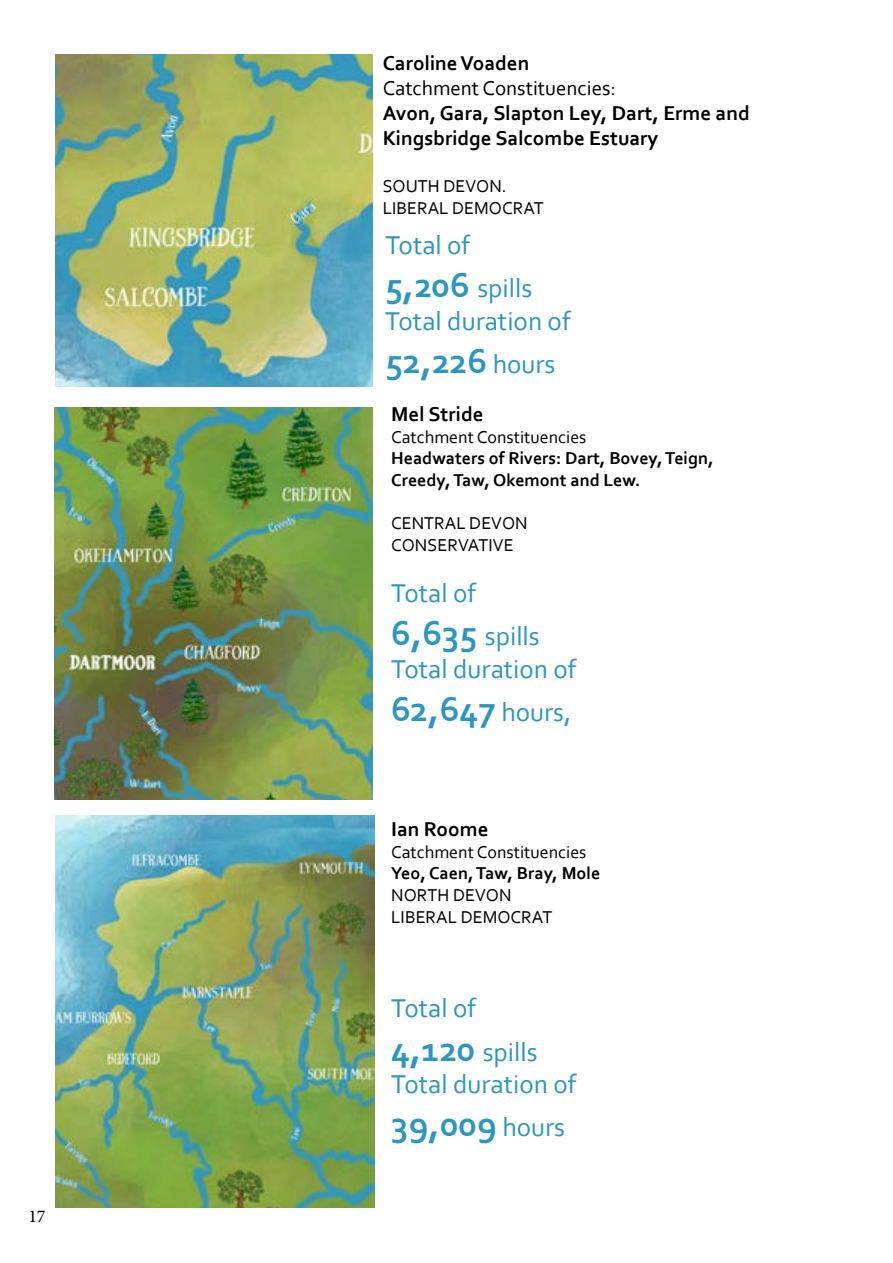
<style>
.page{position:relative;width:893px;height:1263px;background:#fff}
.page>*{position:absolute;margin:0;border:0;box-sizing:border-box;transform-origin:0 0}
.t1{font:700 36px "Corbel";color:#2b96c1}
.t2{font:27px/43.2px "Corbel";color:#2b96c1}
.t3{font:700 21px/25.2px "Corbel";color:#000}
.t4{font:21px "Corbel";color:#000}
.t5{font:18px/21.6px "Corbel";color:#000}
.t6{font:700 18px/21.6px "Corbel";color:#000}
.t7{font:18px "Minion Pro";color:#000}
.s1{font-weight:700;font-size:36px}
.s2{font-weight:400;font-size:27px}
</style>
<div class="page">
<img style="left:55px;top:54px;width:318px;height:333px">
<img style="left:54px;top:408px;width:319px;height:391px">
<img style="left:55px;top:816px;width:319px;height:392px">
<p class="t7" style="left:28px;top:1204px;width:19px">17</p>
<p class="t3" style="left:383px;top:50px;width:148px">Caroline Voaden</p>
<p class="t4" style="left:383px;top:75px;width:235px">Catchment Constituencies:</p>
<p class="t3" style="left:383px;top:100px;width:369px">Avon, Gara, Slapton Ley, Dart, Erme and<br>Kingsbridge Salcombe Estuary</p>
<p class="t5" style="left:383px;top:175px;width:163px">SOUTH DEVON.<br>LIBERAL DEMOCRAT</p>
<h2 class="t2" style="left:385px;top:223px;width:149px">Total of<br><span class="s1">5,206</span> spills</h2>
<h2 class="t2" style="left:385px;top:299px;width:187px">Total duration of</h2>
<h1 class="t1" style="left:385px;top:339px;width:172px">52,226 <span class="s2">hours</span></h1>
<p class="t3" style="left:391px;top:401px;width:94px">Mel Stride</p>
<p class="t5" style="left:391px;top:425px;width:197px">Catchment Constituencies</p>
<p class="t6" style="left:391px;top:447px;width:324px">Headwaters of Rivers: Dart, Bovey, Teign,<br>Creedy, Taw, Okemont and Lew.</p>
<p class="t5" style="left:391px;top:512px;width:138px">CENTRAL DEVON<br>CONSERVATIVE</p>
<h2 class="t2" style="left:391px;top:571px;width:150px">Total of<br><span class="s1">6,635</span> spills</h2>
<h2 class="t2" style="left:391px;top:647px;width:187px">Total duration of</h2>
<h1 class="t1" style="left:391px;top:687px;width:182px">62,647 <span class="s2">hours,</span></h1>
<p class="t3" style="left:391px;top:816px;width:99px">Ian Roome</p>
<p class="t5" style="left:391px;top:841px;width:197px">Catchment Constituencies</p>
<p class="t6" style="left:391px;top:862px;width:211px">Yeo, Caen, Taw, Bray, Mole</p>
<p class="t5" style="left:391px;top:884px;width:163px">NORTH DEVON<br>LIBERAL DEMOCRAT</p>
<h2 class="t2" style="left:391px;top:986px;width:148px">Total of<br><span class="s1">4,120</span> spills</h2>
<h2 class="t2" style="left:391px;top:1062px;width:187px">Total duration of</h2>
<h1 class="t1" style="left:391px;top:1102px;width:175px">39,009 <span class="s2">hours</span></h1>
</div>
